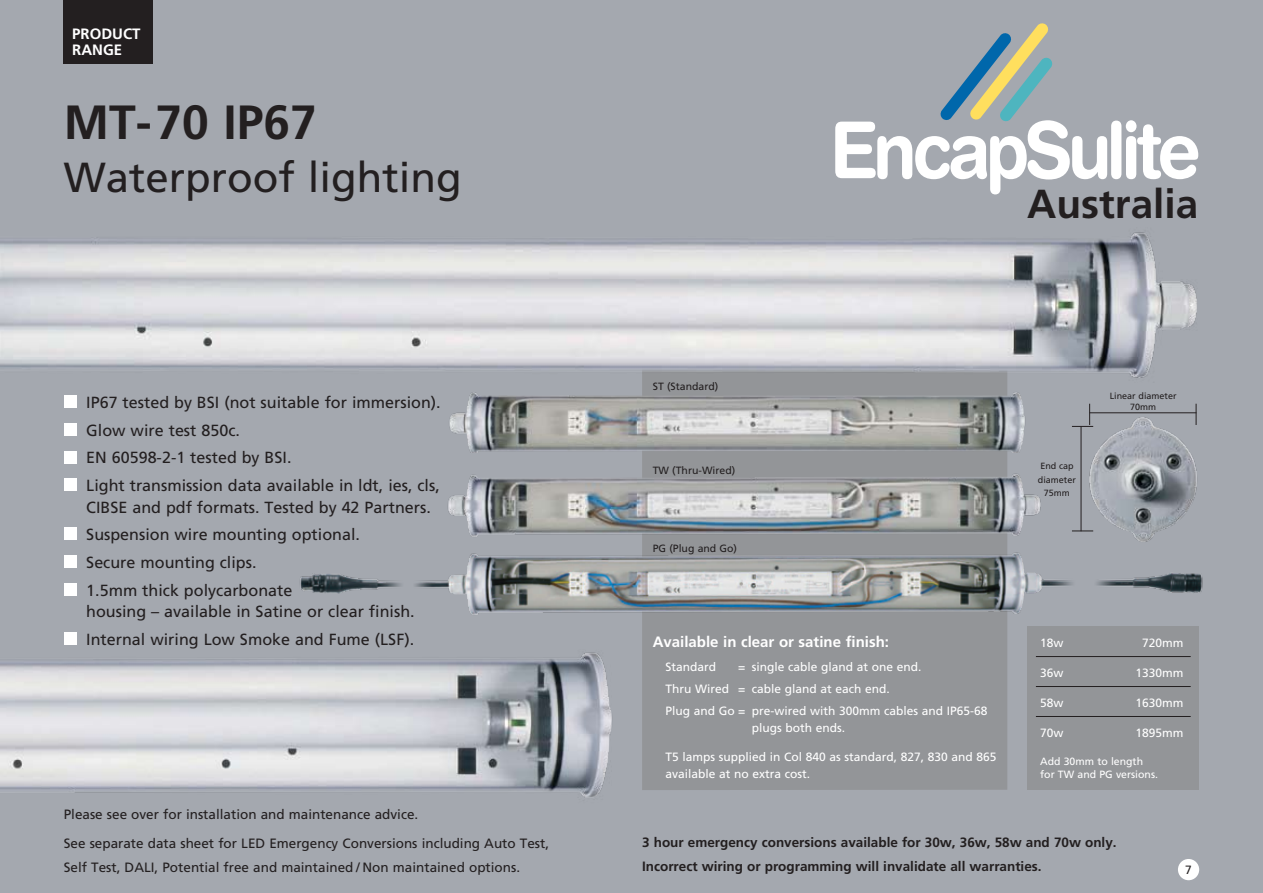
<style>
.page{position:relative;width:1263px;height:893px;background:#a4a8af}
.page>*{position:absolute;margin:0;border:0;box-sizing:border-box;transform-origin:0 0}
.t1{font:700 48px "Frutiger CE";color:#231f20}
.t2{font:42px "Frutiger CE";color:#231f20}
.t3{font:700 40.5px "Frutiger CE";color:#231f20}
.t4{font:16.2px/27.8px "Frutiger CE";color:#231f20}
.t5{font:700 15px/16.5px "Frutiger CE";color:#fff}
.t6{font:13.5px/28.3px "Frutiger CE";color:#231f20}
.t7{font:700 13.5px/24px "Frutiger CE";color:#231f20}
.t8{font:12px/22px "Frutiger CE";color:#fff}
.t9{font:12px "Frutiger CE";color:#231f20}
.t10{font:10.5px "Frutiger CE";color:#231f20}
.t11{font:10.5px/13.5px "Frutiger CE";color:#fff}
.t12{font:9px/13.5px "Frutiger CE";color:#231f20;text-align:center}
</style>
<div class="page">
<div style="left:642px;top:303px;width:365px;height:487px;background:#939598"></div>
<img style="left:300px;top:552px;width:903px;height:63px">
<img style="left:448px;top:467px;width:633px;height:70px">
<img style="left:449px;top:396px;width:748px;height:57px">
<img style="left:1082px;top:413px;width:115px;height:129px">
<div style="left:1027px;top:626px;width:172px;height:164px;background:#939598"></div>
<hr style="left:1036px;top:656px;width:155px;height:1px;background:#231f20">
<hr style="left:1036px;top:686px;width:155px;height:1px;background:#231f20">
<hr style="left:1036px;top:716px;width:155px;height:1px;background:#231f20">
<div style="left:64px;top:395px;width:13px;height:13px;background:#fff"></div>
<div style="left:64px;top:423px;width:13px;height:13px;background:#fff"></div>
<div style="left:64px;top:451px;width:13px;height:12px;background:#fff"></div>
<div style="left:64px;top:478px;width:13px;height:13px;background:#fff"></div>
<div style="left:64px;top:528px;width:13px;height:12px;background:#fff"></div>
<div style="left:64px;top:555px;width:13px;height:13px;background:#fff"></div>
<div style="left:64px;top:583px;width:13px;height:13px;background:#fff"></div>
<div style="left:64px;top:632px;width:13px;height:13px;background:#fff"></div>
<img style="left:0;top:232px;width:1197px;height:164px">
<hr style="left:1089px;top:412px;width:107px;height:1px;background:#231f20">
<svg style="left:1196px;top:404px;width:1px;height:21px"></svg>
<hr style="left:1081px;top:427px;width:1px;height:104px;background:#231f20">
<svg style="left:1072px;top:531px;width:21px;height:1px"></svg>
<svg style="left:1072px;top:404px;width:21px;height:23px"></svg>
<img style="left:0;top:652px;width:612px;height:146px">
<div style="left:64px;top:0;width:89px;height:64px;background:#231f20"></div>
<div style="left:1178px;top:859px;width:21px;height:21px;background:#fff;border-radius:50%"></div>
<svg style="left:835px;top:23px;width:363px;height:171px"></svg>
<p class="t5" style="left:72px;top:25px;width:70px">PRODUCT<br>RANGE</p>
<h1 class="t1" style="left:64px;top:94px;width:255px">MT-70 IP67</h1>
<h2 class="t2" style="left:64px;top:153px;width:399px">Waterproof lighting</h2>
<p class="t4" style="left:86px;top:388px;width:356px">IP67 tested by BSI (not suitable for immersion).<br>Glow wire test 850c.<br>EN 60598-2-1 tested by BSI.<br>Light transmission data available in ldt, ies, cls,</p>
<p class="t4" style="left:86px;top:493px;width:346px">CIBSE and pdf formats. Tested by 42 Partners.<br>Suspension wire mounting optional.<br>Secure mounting clips.<br>1.5mm thick polycarbonate</p>
<p class="t4" style="left:86px;top:598px;width:330px">housing – available in Satine or clear finish.<br>Internal wiring Low Smoke and Fume (LSF).</p>
<p class="t6" style="left:64px;top:800px;width:487px">Please see over for installation and maintenance advice.<br>See separate data sheet for LED Emergency Conversions including Auto Test,</p>
<p class="t6" style="left:64px;top:853px;width:458px">Self Test, DALI, Potential free and maintained / Non maintained options.</p>
<h3 class="t3" style="left:1027px;top:180px;width:173px">Australia</h3>
<p class="t10" style="left:653px;top:381px;width:67px">ST (Standard)</p>
<p class="t10" style="left:653px;top:464px;width:84px">TW (Thru-Wired)</p>
<p class="t10" style="left:653px;top:542px;width:86px">PG (Plug and Go)</p>
<p class="t5" style="left:653px;top:634px;width:238px">Available in clear or satine finish:</p>
<p class="t8" style="left:665px;top:655px;width:52px">Standard</p>
<p class="t8" style="left:665px;top:655px;width:324px;text-indent:73px">= single cable gland at one end.<br>Thru Wired = cable gland at each end.<br>Plug and Go = pre-wired with 300mm cables and IP65-68</p>
<p class="t8" style="left:752px;top:716px;width:95px">plugs both ends.</p>
<p class="t8" style="left:665px;top:749px;width:333px;line-height:16.8px">T5 lamps supplied in Col 840 as standard, 827, 830 and 865 available at no extra cost.</p>
<p class="t12" style="left:1038px;top:459px;width:40px">End cap diameter<br>75mm</p>
<p class="t12" style="left:1110px;top:391px;width:68px;line-height:10.5px">Linear diameter<br>70mm</p>
<p class="t8" style="left:1040px;top:631px;width:25px">18w</p>
<p class="t8" style="left:1142px;top:631px;width:43px">720mm</p>
<p class="t8" style="left:1040px;top:661px;width:25px">36w</p>
<p class="t8" style="left:1135px;top:661px;width:50px">1330mm</p>
<p class="t8" style="left:1040px;top:691px;width:25px">58w</p>
<p class="t8" style="left:1135px;top:691px;width:50px">1630mm</p>
<p class="t8" style="left:1040px;top:721px;width:25px">70w</p>
<p class="t8" style="left:1135px;top:721px;width:50px">1895mm</p>
<p class="t11" style="left:1040px;top:754px;width:119px">Add 30mm to length for TW and PG versions.</p>
<p class="t7" style="left:642px;top:830px;width:476px">3 hour emergency conversions available for 30w, 36w, 58w and 70w only.<br>Incorrect wiring or programming will invalidate all warranties.</p>
<p class="t9" style="left:1185px;top:863px;width:8px">7</p>
</div>
